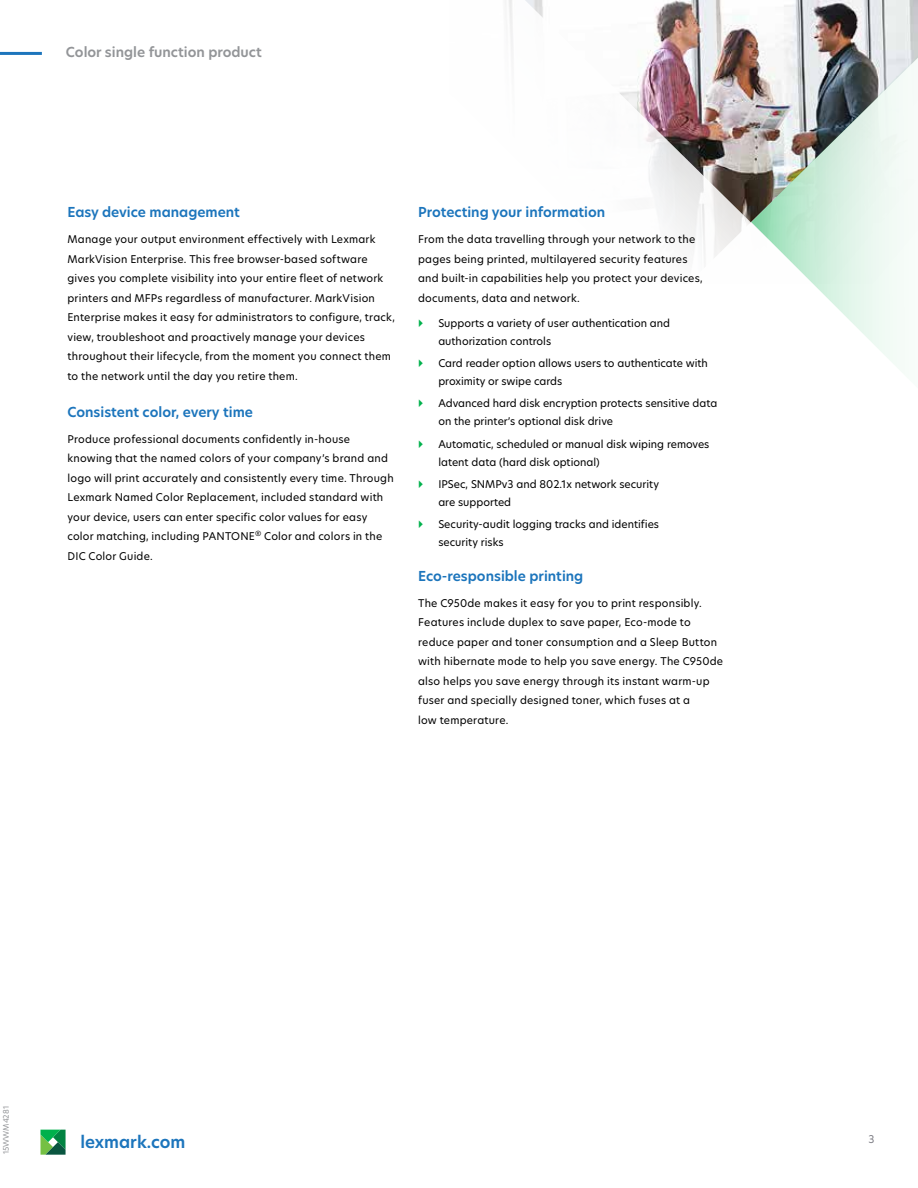
<style>
.page{position:relative;width:918px;height:1188px;background:#fff}
.page>*{position:absolute;margin:0;border:0;box-sizing:border-box;transform-origin:0 0}
.t1{font:600 16.5px "TP Hero";color:#1c75bc}
.t2{font:600 13.5px "TP Hero";color:#1c75bc}
.t3{font:600 13.5px "TP Hero";color:#939598}
.t4{font:10.5px/19.5px "TP Hero";letter-spacing:.015em;color:#000}
.t5{font:10.5px "TP Hero";color:#7e7e85}
.t6{font:7.5px "TP Hero";color:#939598}
</style>
<div class="page">
<hr style="left:0;top:52px;width:42px;height:3px;background:#1c75bc">
<svg style="left:40px;top:1130px;width:26px;height:25px"></svg>
<img style="left:505px;top:0;width:413px;height:259px">
<svg style="left:751px;top:42px;width:167px;height:327px"></svg>
<p class="t3" style="left:66px;top:43px;width:197px">Color single function product</p>
<p class="t2" style="left:68px;top:203px;width:174px">Easy device management</p>
<p class="t4" style="left:68px;top:230px;width:329px">Manage your output environment effectively with Lexmark MarkVision Enterprise. This free browser-based software gives you complete visibility into your entire fleet of network printers and MFPs regardless of manufacturer. MarkVision Enterprise makes it easy for administrators to configure, track, view, troubleshoot and proactively manage your devices throughout their lifecycle, from the moment you connect them to the network until the day you retire them.</p>
<p class="t2" style="left:68px;top:402px;width:187px">Consistent color, every time</p>
<p class="t4" style="left:68px;top:429px;width:328px">Produce professional documents confidently in-house knowing that the named colors of your company’s brand and logo will print accurately and consistently every time. Through Lexmark Named Color Replacement, included standard with your device, users can enter specific color values for easy color matching, including PANTONE<sup>®</sup> Color and colors in the DIC Color Guide.</p>
<p class="t2" style="left:418px;top:203px;width:189px">Protecting your information</p>
<p class="t4" style="left:418px;top:230px;width:286px">From the data travelling through your network to the pages being printed, multilayered security features and built-in capabilities help you protect your devices, documents, data and network.</p>
<p class="t4" style="left:438px;top:314px;width:233px;line-height:18px">Supports a variety of user authentication and authorization controls</p>
<p class="t4" style="left:438px;top:354px;width:271px;line-height:18px">Card reader option allows users to authenticate with proximity or swipe cards</p>
<p class="t4" style="left:438px;top:394px;width:281px;line-height:18px">Advanced hard disk encryption protects sensitive data on the printer’s optional disk drive</p>
<p class="t4" style="left:438px;top:435px;width:273px;line-height:18px">Automatic, scheduled or manual disk wiping removes latent data (hard disk optional)</p>
<p class="t4" style="left:438px;top:475px;width:222px;line-height:18px">IPSec, SNMPv3 and 802.1x network security are supported</p>
<p class="t4" style="left:438px;top:515px;width:222px;line-height:18px">Security-audit logging tracks and identifies security risks</p>
<p class="t2" style="left:418px;top:566px;width:167px">Eco-responsible printing</p>
<p class="t4" style="left:418px;top:593px;width:307px">The C950de makes it easy for you to print responsibly.<br>Features include duplex to save paper, Eco-mode to reduce paper and toner consumption and a Sleep Button with hibernate mode to help you save energy. The C950de also helps you save energy through its instant warm‑up fuser and specially designed toner, which fuses at a<br>low temperature.</p>
<p class="t6" style="left:1px;top:1154px;width:50px;rotate:-90deg">15WWM4281</p>
<h1 class="t1" style="left:80px;top:1131px;width:106px">lexmark.com</h1>
<p class="t5" style="left:869px;top:1132px;width:8px">3</p>
</div>
